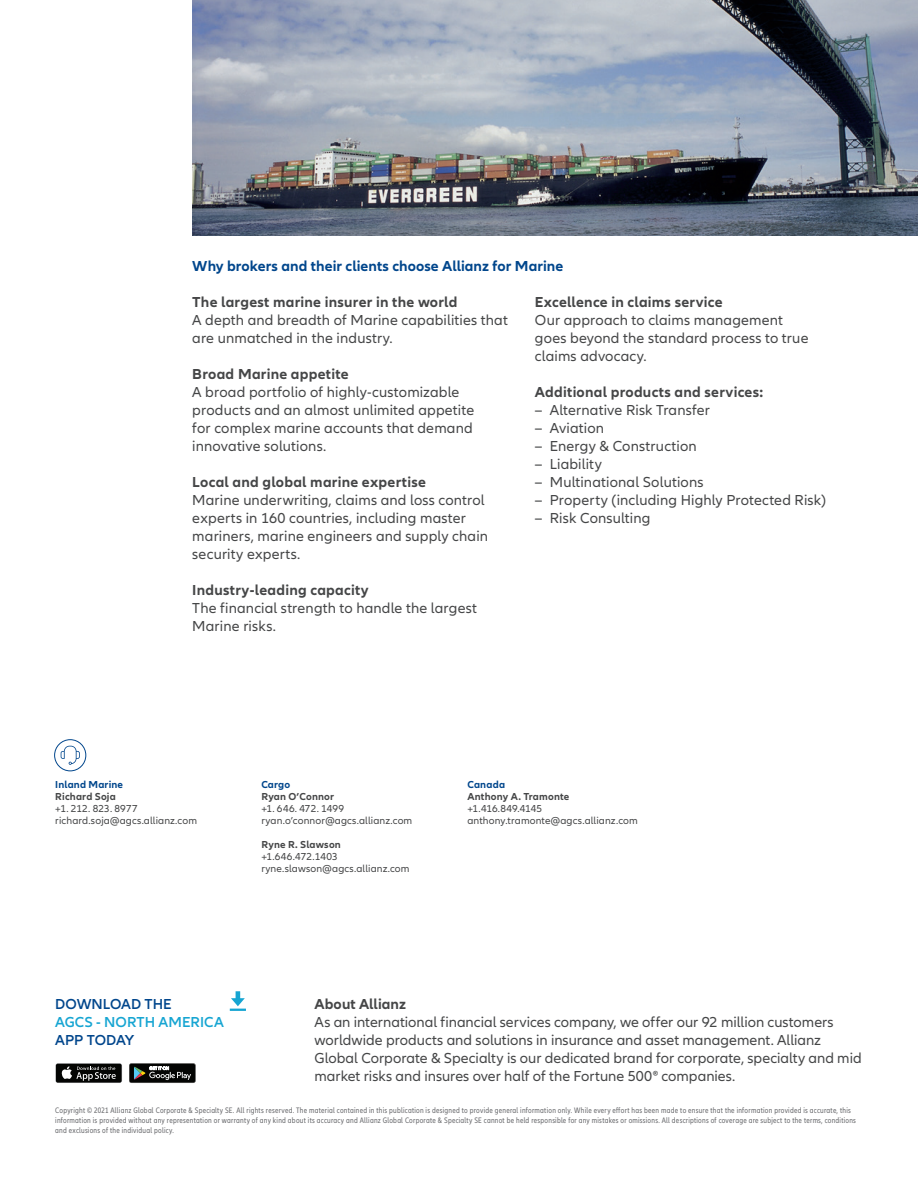
<style>
.page{position:relative;width:918px;height:1188px;background:#fff}
.page>*{position:absolute;margin:0;border:0;box-sizing:border-box;transform-origin:0 0}
.t1{font:15px/18px "Allianz Neo";letter-spacing:.01em;color:#454647}
.t2{font:700 15px "Allianz Neo";letter-spacing:.015em;color:#454647}
.t3{font:700 15px "Allianz Neo";letter-spacing:.005em;color:#01468c}
.t4{font:600 15px "Allianz Neo";letter-spacing:-.005em;color:#01468c}
.t5{font:600 15px "Allianz Neo";letter-spacing:.005em;color:#16a5d2}
.t6{font:10.5px/12px "Allianz Neo";letter-spacing:.015em;color:#454647}
.t7{font:700 10.5px "Allianz Neo";letter-spacing:.015em;color:#454647}
.t8{font:700 10.5px "Allianz Neo";letter-spacing:.015em;color:#01468c}
.t9{font:condensed 8.25px/9.9px "Allianz Neo";letter-spacing:.03em;color:#6c6d70}
.s1{font-weight:600}
</style>
<div class="page">
<svg style="left:230px;top:991px;width:16px;height:20px"></svg>
<div style="left:55px;top:1063px;width:67px;height:20px;background:#444546;border-radius:2px"></div>
<div style="left:56px;top:1064px;width:66px;height:19px;background:#040503;border-radius:2px"></div>
<svg style="left:61px;top:1066px;width:55px;height:15px"></svg>
<svg style="left:129px;top:1063px;width:67px;height:20px"></svg>
<img style="left:192px;top:0;width:726px;height:235px">
<svg style="left:61px;top:746px;width:19px;height:19px"></svg>
<div style="left:54px;top:739px;width:32px;height:32px;border:1px solid #01468c;border-radius:50%"></div>
<p class="t3" style="left:192px;top:258px;width:373px">Why brokers and their clients choose Allianz for Marine</p>
<p class="t2" style="left:192px;top:294px;width:267px">The largest marine insurer in the world</p>
<p class="t1" style="left:192px;top:312px;width:317px">A depth and breadth of Marine capabilities that are unmatched in the industry.</p>
<p class="t2" style="left:192px;top:366px;width:158px">Broad Marine appetite</p>
<p class="t1" style="left:192px;top:384px;width:283px">A broad portfolio of highly-customizable products and an almost unlimited appetite for complex marine accounts that demand innovative solutions.</p>
<p class="t2" style="left:192px;top:474px;width:235px">Local and global marine expertise</p>
<p class="t1" style="left:192px;top:492px;width:297px">Marine underwriting, claims and loss control experts in 160 countries, including master mariners, marine engineers and supply chain security experts.</p>
<p class="t2" style="left:192px;top:582px;width:178px">Industry-leading capacity</p>
<p class="t1" style="left:192px;top:600px;width:286px">The financial strength to handle the largest<br>Marine risks.</p>
<p class="t2" style="left:535px;top:294px;width:189px">Excellence in claims service</p>
<p class="t1" style="left:535px;top:312px;width:275px">Our approach to claims management goes beyond the standard process to true claims advocacy.</p>
<p class="t2" style="left:535px;top:384px;width:230px">Additional products and services:</p>
<p class="t1" style="left:535px;top:402px;width:177px"><span class="s1">–</span> Alternative Risk Transfer</p>
<p class="t1" style="left:535px;top:420px;width:71px"><span class="s1">–</span> Aviation</p>
<p class="t1" style="left:535px;top:438px;width:163px"><span class="s1">–</span> Energy &amp; Construction</p>
<p class="t1" style="left:535px;top:456px;width:68px"><span class="s1">–</span> Liability</p>
<p class="t1" style="left:535px;top:474px;width:170px"><span class="s1">–</span> Multinational Solutions</p>
<p class="t1" style="left:535px;top:492px;width:293px"><span class="s1">–</span> Property (including Highly Protected Risk)</p>
<p class="t1" style="left:535px;top:510px;width:117px"><span class="s1">–</span> Risk Consulting</p>
<p class="t8" style="left:55px;top:779px;width:69px">Inland Marine</p>
<p class="t7" style="left:55px;top:791px;width:62px">Richard Soja</p>
<p class="t6" style="left:55px;top:803px;width:143px">+1. 212. 823. 8977 richard.soja@agcs.allianz.com</p>
<p class="t8" style="left:261px;top:779px;width:30px">Cargo</p>
<p class="t7" style="left:261px;top:791px;width:74px">Ryan O’Connor</p>
<p class="t6" style="left:261px;top:803px;width:152px">+1. 646. 472. 1499 ryan.o’connor@agcs.allianz.com</p>
<p class="t7" style="left:261px;top:839px;width:81px">Ryne R. Slawson</p>
<p class="t6" style="left:261px;top:851px;width:150px">+1.646.472.1403 ryne.slawson@agcs.allianz.com</p>
<p class="t8" style="left:468px;top:779px;width:39px">Canada</p>
<p class="t7" style="left:468px;top:791px;width:103px">Anthony A. Tramonte</p>
<p class="t6" style="left:468px;top:803px;width:172px">+1.416.849.4145 anthony.tramonte@agcs.allianz.com</p>
<p class="t4" style="left:55px;top:996px;width:118px">DOWNLOAD THE</p>
<p class="t5" style="left:55px;top:1014px;width:170px">AGCS - NORTH AMERICA</p>
<p class="t4" style="left:55px;top:1032px;width:80px">APP TODAY</p>
<p class="t2" style="left:315px;top:996px;width:93px">About Allianz</p>
<p class="t1" style="left:315px;top:1014px;width:549px">As an international financial services company, we offer our 92 million customers worldwide products and solutions in insurance and asset management. Allianz Global Corporate &amp; Specialty is our dedicated brand for corporate, specialty and mid market risks and insures over half of the Fortune 500® companies.</p>
<p class="t9" style="left:55px;top:1105px;width:802px">Copyright © 2021 Allianz Global Corporate &amp; Specialty SE. All rights reserved. The material contained in this publication is designed to provide general information only. While every effort has been made to ensure that the information provided is accurate, this information is provided without any representation or warranty of any kind about its accuracy and Allianz Global Corporate &amp; Specialty SE cannot be held responsible for any mistakes or omissions. All descriptions of coverage are subject to the terms, conditions and exclusions of the individual policy.</p>
</div>
